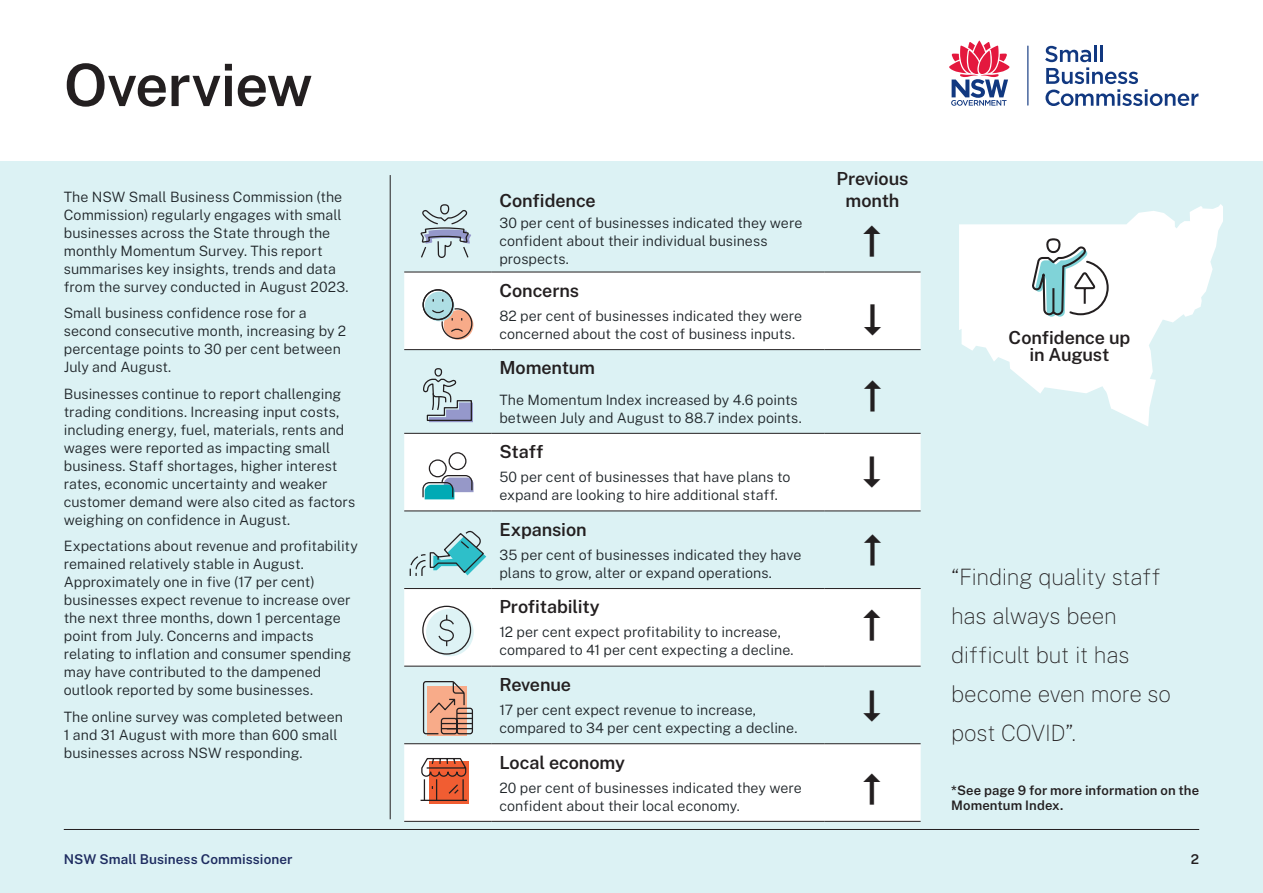
<style>
.page{position:relative;width:1263px;height:893px;background:#fff}
.page>*{position:absolute;margin:0;border:0;box-sizing:border-box;transform-origin:0 0}
.PPT_Heading_1{font:600 58.5px "Public Sans";letter-spacing:-.015em;color:#231f20}
.PPT_Table_Body{font:45px "Arrows";color:#231f20}
.PPT_quotes{font:100 22.5px/39px "Public Sans";letter-spacing:-.015em;color:#231f20}
.PPT_Heading_3{font:600 18px/22.5px "Public Sans";letter-spacing:-.005em;color:#231f20;text-align:center}
.PPT_Body{font:300 14.25px/18px "Public Sans";color:#1f2529}
.t1{font:600 13.5px "Public Sans";letter-spacing:.01em;color:#1e2c60}
.t2{font:600 13.5px "Public Sans";color:#231f20}
.PPT_Table_Source{font:600 13.05px/15px "Public Sans";letter-spacing:.01em;color:#231f20}
</style>
<div class="page">
<div style="left:0;top:162px;width:1263px;height:731px;background:#dcf2f4"></div>
<hr style="left:64px;top:829px;width:1135px;height:1px;background:#231f20">
<svg style="left:949px;top:40px;width:61px;height:66px"></svg>
<hr style="left:1027px;top:46px;width:1px;height:60px;background:#113880">
<svg style="left:1045px;top:45px;width:153px;height:61px"></svg>
<hr style="left:390px;top:175px;width:1px;height:644px;background:#231f20">
<svg style="left:404px;top:273px;width:517px;height:548px;fill:#fff"></svg>
<hr style="left:404px;top:272px;width:88px;height:1px;background:#231f20">
<hr style="left:492px;top:272px;width:332px;height:1px;background:#231f20">
<hr style="left:824px;top:272px;width:97px;height:1px;background:#231f20">
<hr style="left:404px;top:349px;width:88px;height:1px;background:#231f20">
<hr style="left:492px;top:349px;width:332px;height:1px;background:#231f20">
<hr style="left:824px;top:349px;width:97px;height:1px;background:#231f20">
<hr style="left:404px;top:433px;width:88px;height:1px;background:#231f20">
<hr style="left:492px;top:433px;width:332px;height:1px;background:#231f20">
<hr style="left:824px;top:433px;width:97px;height:1px;background:#231f20">
<hr style="left:404px;top:511px;width:88px;height:1px;background:#231f20">
<hr style="left:492px;top:511px;width:332px;height:1px;background:#231f20">
<hr style="left:824px;top:511px;width:97px;height:1px;background:#231f20">
<hr style="left:404px;top:588px;width:88px;height:1px;background:#231f20">
<hr style="left:492px;top:588px;width:332px;height:1px;background:#231f20">
<hr style="left:824px;top:588px;width:97px;height:1px;background:#231f20">
<hr style="left:404px;top:666px;width:88px;height:1px;background:#231f20">
<hr style="left:492px;top:666px;width:332px;height:1px;background:#231f20">
<hr style="left:824px;top:666px;width:97px;height:1px;background:#231f20">
<hr style="left:404px;top:743px;width:88px;height:1px;background:#231f20">
<hr style="left:492px;top:743px;width:332px;height:1px;background:#231f20">
<hr style="left:824px;top:743px;width:97px;height:1px;background:#231f20">
<hr style="left:404px;top:821px;width:88px;height:1px;background:#231f20">
<hr style="left:492px;top:821px;width:332px;height:1px;background:#231f20">
<hr style="left:824px;top:821px;width:97px;height:1px;background:#231f20">
<div style="left:429px;top:459px;width:18px;height:18px;border:1px solid #231f20;border-radius:50%"></div>
<svg style="left:422px;top:474px;width:51px;height:25px"></svg>
<div style="left:448px;top:452px;width:18px;height:18px;border:1px solid #231f20;border-radius:50%"></div>
<svg style="left:409px;top:531px;width:77px;height:46px"></svg>
<div style="left:426px;top:609px;width:48px;height:47px;background:#def3f5;border-radius:50%"></div>
<svg style="left:419px;top:615px;width:55px;height:207px"></svg>
<svg style="left:420px;top:204px;width:53px;height:250px"></svg>
<svg style="left:959px;top:204px;width:264px;height:222px;fill:#fff"></svg>
<svg style="left:1030px;top:237px;width:80px;height:189px"></svg>
<p class="PPT_Heading_1" style="left:64px;top:42px;width:250px">Overview</p>
<p class="PPT_Body" style="left:64px;top:187px;width:286px">The NSW Small Business Commission (the Commission) regularly engages with small businesses across the State through the monthly Momentum Survey. This report summarises key insights, trends and data from the survey conducted in August 2023.</p>
<p class="PPT_Body" style="left:64px;top:303px;width:284px">Small business confidence rose for a second consecutive month, increasing by 2 percentage points to 30 per cent between July and August.</p>
<p class="PPT_Body" style="left:64px;top:384px;width:293px">Businesses continue to report challenging trading conditions. Increasing input costs, including energy, fuel, materials, rents and wages were reported as impacting small business. Staff shortages, higher interest rates, economic uncertainty and weaker customer demand were also cited as factors weighing on confidence in August.</p>
<p class="PPT_Body" style="left:64px;top:536px;width:296px">Expectations about revenue and profitability remained relatively stable in August.<br>Approximately one in five (17 per cent) businesses expect revenue to increase over the next three months, down 1 percentage point from July. Concerns and impacts relating to inflation and consumer spending may have contributed to the dampened outlook reported by some businesses.</p>
<p class="PPT_Body" style="left:64px;top:707px;width:281px">The online survey was completed between<br>1 and 31 August with more than 600 small businesses across NSW responding.</p>
<p class="PPT_Heading_3" style="left:499px;top:188px;width:98px">Confidence</p>
<p class="PPT_Heading_3" style="left:836px;top:166px;width:73px">Previous month</p>
<p class="PPT_Body" style="left:499px;top:213px;width:304px">30 per cent of businesses indicated they were confident about their individual business prospects.</p>
<p class="PPT_Heading_3" style="left:499px;top:278px;width:81px">Concerns</p>
<p class="PPT_Body" style="left:499px;top:306px;width:304px">82 per cent of businesses indicated they were concerned about the cost of business inputs.</p>
<p class="PPT_Heading_3" style="left:499px;top:355px;width:97px">Momentum</p>
<p class="PPT_Body" style="left:499px;top:389px;width:304px">The Momentum Index increased by 4.6 points between July and August to 88.7 index points.</p>
<p class="PPT_Heading_3" style="left:499px;top:439px;width:46px">Staff</p>
<p class="PPT_Body" style="left:499px;top:467px;width:293px">50 per cent of businesses that have plans to expand are looking to hire additional staff.</p>
<p class="PPT_Heading_3" style="left:499px;top:517px;width:89px">Expansion</p>
<p class="PPT_Body" style="left:499px;top:545px;width:303px">35 per cent of businesses indicated they have plans to grow, alter or expand operations.</p>
<p class="PPT_Heading_3" style="left:499px;top:594px;width:102px">Profitability</p>
<p class="PPT_Body" style="left:499px;top:622px;width:296px">12 per cent expect profitability to increase, compared to 41 per cent expecting a decline.</p>
<p class="PPT_Heading_3" style="left:499px;top:672px;width:73px">Revenue</p>
<p class="PPT_Body" style="left:499px;top:700px;width:300px">17 per cent expect revenue to increase, compared to 34 per cent expecting a decline.</p>
<p class="PPT_Heading_3" style="left:499px;top:750px;width:127px">Local economy</p>
<p class="PPT_Body" style="left:499px;top:777px;width:304px">20 per cent of businesses indicated they were confident about their local economy.</p>
<p class="PPT_Table_Body" style="left:861px;top:764px;width:24px">C</p>
<p class="PPT_Table_Body" style="left:861px;top:216px;width:24px">C</p>
<p class="PPT_Table_Body" style="left:884px;top:345px;width:24px;rotate:-180deg">C</p>
<p class="PPT_Table_Body" style="left:884px;top:422px;width:24px;rotate:-180deg">D</p>
<p class="PPT_Table_Body" style="left:861px;top:446px;width:24px">D</p>
<p class="PPT_Table_Body" style="left:884px;top:575px;width:24px;rotate:-180deg">D</p>
<p class="PPT_Table_Body" style="left:861px;top:599px;width:24px">C</p>
<p class="PPT_Table_Body" style="left:861px;top:680px;width:24px">D</p>
<p class="PPT_Heading_3" style="left:1009px;top:328px;width:123px;line-height:16.8px">Confidence up in August</p>
<p class="PPT_quotes" style="left:951px;top:556px;width:221px">“Finding quality staff has always been difficult but it has become even more so post COVID”.</p>
<p class="PPT_Table_Source" style="left:951px;top:782px;width:249px">*See page 9 for more information on the<br>Momentum Index.</p>
<p class="t1" style="left:64px;top:850px;width:230px">NSW Small Business Commissioner</p>
<p class="t2" style="left:1191px;top:850px;width:10px">2</p>
</div>
